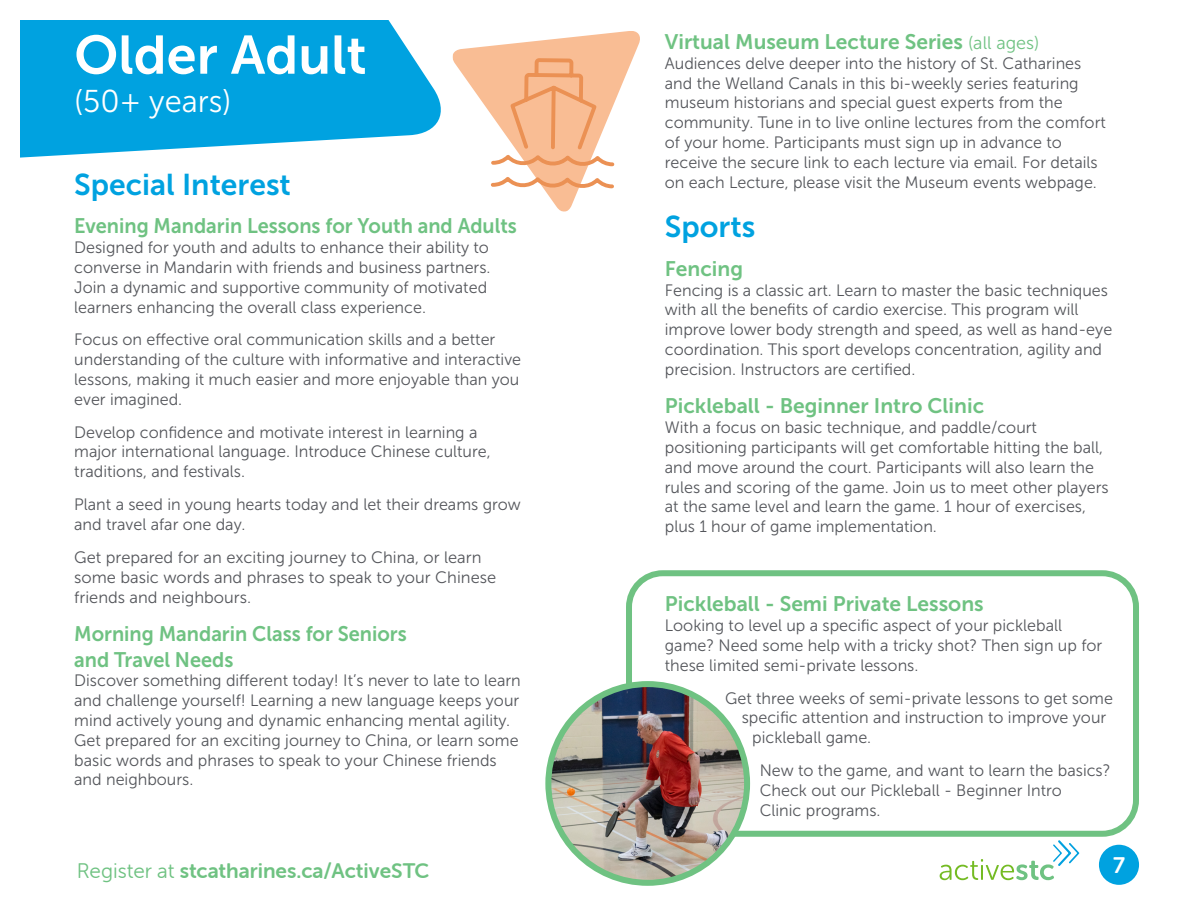
<style>
.page{position:relative;width:1188px;height:918px;background:#fff}
.page>*{position:absolute;margin:0;border:0;box-sizing:border-box;transform-origin:0 0}
.program_header__H1__repeat{font:54px "Museo Sans 700";color:#fff}
.age__H1{font:31.5px "Museo Sans 300";color:#fff}
.subject__H2__repeat{font:30px "Museo Sans 700";color:#00a2e0}
.subject__H2{font:30px "Museo Sans 700";color:#00a2e0}
.t1{font:22.5px "Museo Sans Rounded 700";color:#fff}
.programs__P{font:21px/25.2px "Museo Sans 700";color:#6fc282;scale:.95 1}
.programs__P-2{font:21px "Museo Sans 700";color:#6fc282}
.t2{font:21px "Museo Sans Rounded 700";color:#6fc282}
.programs__P__space_before{font:21px "Museo Sans 700";color:#6fc282}
.body__P{font:16.5px/19.8px "Museo Sans 300";color:#54565b}
.programs__P-3{font:16.5px/19.8px "Museo Sans 300";color:#54565b}
.s1{font-family:"Museo Sans 300";font-size:18px}
.s2{font-family:"Museo Sans Rounded 300"}
</style>
<div class="page">
<svg style="left:940px;top:840px;width:139px;height:40px"></svg>
<svg style="left:20px;top:20px;width:421px;height:138px;background:#21aee4"></svg>
<div style="left:1099px;top:845px;width:40px;height:40px;background:#00a2e0;border-radius:50%"></div>
<div style="left:626px;top:570px;width:513px;height:267px;border:6px solid #6fc282;border-radius:34px"></div>
<img style="left:548px;top:684px;width:199px;height:199px;border-radius:98px">
<div style="left:545px;top:681px;width:205px;height:205px;border:6px solid #6fc282;border-radius:50%"></div>
<svg style="left:452px;top:31px;width:188px;height:181px"></svg>
<h1 class="program_header__H1__repeat" style="left:74px;top:25px;width:294px">Older Adult</h1>
<h1 class="age__H1" style="left:74px;top:84px;width:159px">(50+ years)</h1>
<h2 class="subject__H2__repeat" style="left:74px;top:168px;width:218px">Special Interest</h2>
<p class="programs__P" style="left:74px;top:214px;width:467px">Evening Mandarin Lessons for Youth and Adults</p>
<p class="body__P" style="left:74px;top:238px;width:418px">Designed for youth and adults to enhance their ability to converse in Mandarin with friends and business partners.<br>Join a dynamic and supportive community of motivated learners enhancing the overall class experience.</p>
<p class="body__P" style="left:74px;top:330px;width:448px">Focus on effective oral communication skills and a better understanding of the culture with informative and interactive lessons, making it much easier and more enjoyable than you ever imagined.</p>
<p class="body__P" style="left:74px;top:422px;width:418px">Develop confidence and motivate interest in learning a major international language. Introduce Chinese culture, traditions, and festivals.</p>
<p class="body__P" style="left:74px;top:494px;width:448px">Plant a seed in young hearts today and let their dreams grow and travel afar one day.</p>
<p class="programs__P-3" style="left:74px;top:548px;width:423px">Get prepared for an exciting journey to China, or learn some basic words and phrases to speak to your Chinese friends and neighbours.</p>
<p class="programs__P" style="left:74px;top:621px;width:352px">Morning Mandarin Class for Seniors and Travel Needs</p>
<p class="body__P" style="left:74px;top:671px;width:448px">Discover something different today! It’s never to late to learn and challenge yourself! Learning a new language keeps your mind actively young and dynamic enhancing mental agility.<br>Get prepared for an exciting journey to China, or learn some basic words and phrases to speak to your Chinese friends and neighbours.</p>
<p class="programs__P-2" style="left:665px;top:30px;width:376px">Virtual Museum Lecture Series <span class="s1">(all ages)</span></p>
<p class="body__P" style="left:665px;top:53px;width:442px">Audiences delve deeper into the history of St. Catharines and the Welland Canals in this bi-weekly series featuring museum historians and special guest experts from the community. Tune in to live online lectures from the comfort of your home. Participants must sign up in advance to receive the secure link to each lecture via email. For details on each Lecture, please visit the Museum events webpage.</p>
<h2 class="subject__H2" style="left:665px;top:210px;width:92px">Sports</h2>
<p class="programs__P-2" style="left:665px;top:257px;width:80px">Fencing</p>
<p class="body__P" style="left:665px;top:280px;width:449px">Fencing is a classic art. Learn to master the basic techniques with all the benefits of cardio exercise. This program will improve lower body strength and speed, as well as hand-eye coordination. This sport develops concentration, agility and precision. Instructors are certified.</p>
<p class="programs__P-2" style="left:665px;top:395px;width:321px">Pickleball - Beginner Intro Clinic</p>
<p class="body__P" style="left:665px;top:418px;width:445px">With a focus on basic technique, and paddle/court positioning participants will get comfortable hitting the ball, and move around the court. Participants will also learn the rules and scoring of the game. Join us to meet other players at the same level and learn the game. 1 hour of exercises, plus 1 hour of game implementation.</p>
<p class="programs__P__space_before" style="left:665px;top:593px;width:320px">Pickleball - Semi Private Lessons</p>
<p class="body__P" style="left:665px;top:616px;width:439px">Looking to level up a specific aspect of your pickleball game? Need some help with a tricky shot? Then sign up for these limited semi-private lessons.</p>
<p class="body__P" style="left:725px;top:688px;width:389px">Get three weeks of semi-private lessons to get some</p>
<p class="body__P" style="left:742px;top:708px;width:366px">specific attention and instruction to improve your</p>
<p class="body__P" style="left:752px;top:728px;width:121px">pickleball game.</p>
<p class="body__P" style="left:760px;top:761px;width:352px">New to the game, and want to learn the basics?<br>Check out our Pickleball - Beginner Intro<br>Clinic programs.</p>
<p class="t2" style="left:77px;top:860px;width:354px"><span class="s2">Register at</span> stcatharines.ca/ActiveSTC</p>
<h3 class="t1" style="left:1113px;top:853px;width:13px">7</h3>
</div>
